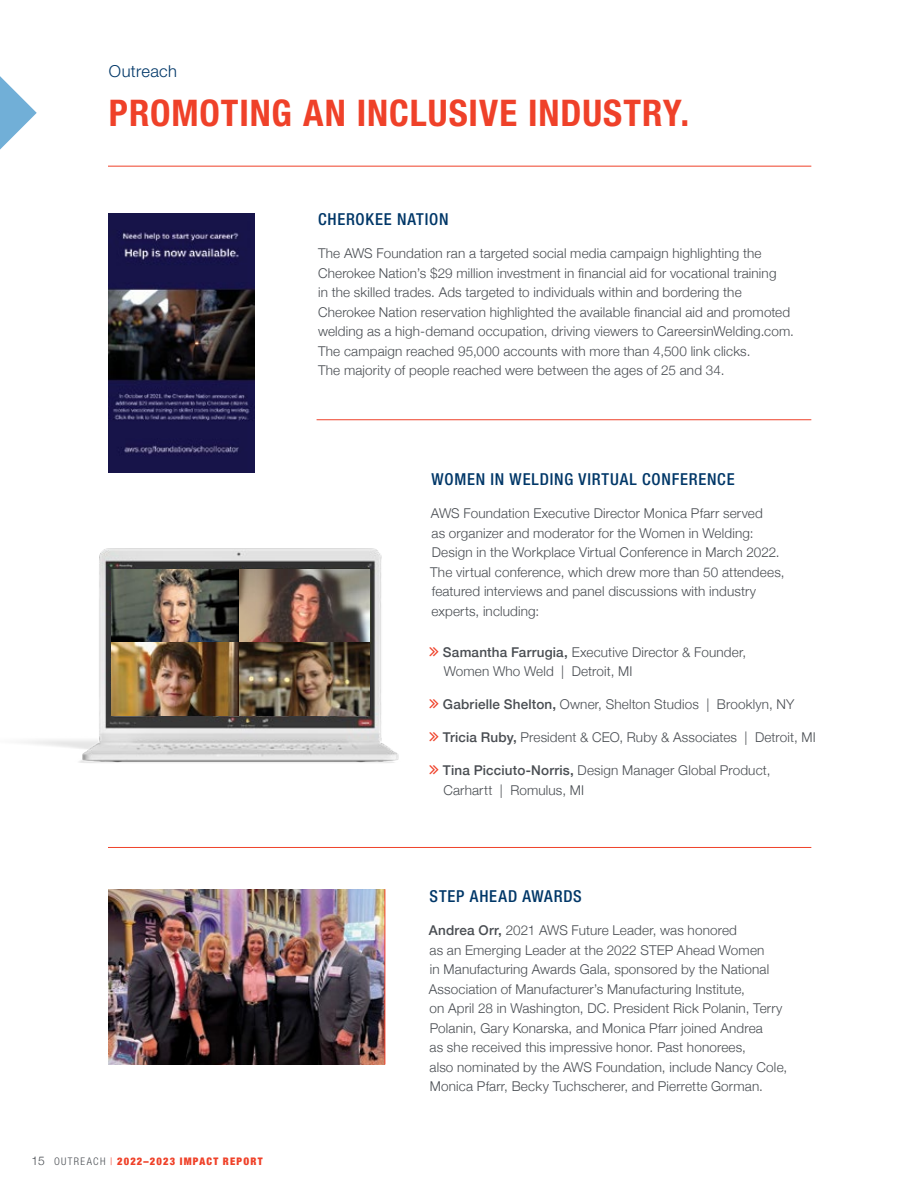
<style>
.page{position:relative;width:918px;height:1188px;background:#fff}
.page>*{position:absolute;margin:0;border:0;box-sizing:border-box;transform-origin:0 0}
.t1{font:700 condensed 36.75px "Helvetica Neue LT Std";letter-spacing:.025em;color:#ef4129}
.t2{font:500 condensed 16.5px "Helvetica Neue LT Std";letter-spacing:.045em;color:#003768}
.t3{font:300 16.5px "Helvetica Neue LT Std";letter-spacing:.025em;color:#003768}
.t4{font:300 13.5px/19.5px "Helvetica Neue";letter-spacing:.01em;color:#494d52}
.t5{font:300 12px "Helvetica Neue";color:#494d52}
.t6{font:900 condensed 10.5px "Helvetica Neue LT Std";letter-spacing:.11em;color:#ef4129}
.s1{font-weight:300;color:#494d52}
.s2{font-weight:300}
.s3{font-weight:500}
</style>
<div class="page">
<hr style="left:108px;top:166px;width:703px;height:1px;background:#ef4129">
<hr style="left:317px;top:419px;width:494px;height:1px;background:#ef4129">
<hr style="left:108px;top:847px;width:703px;height:1px;background:#ef4129">
<svg style="left:0;top:76px;width:37px;height:74px"></svg>
<img style="left:108px;top:889px;width:276px;height:176px">
<img style="left:109px;top:214px;width:146px;height:258px">
<img style="left:24px;top:548px;width:375px;height:215px">
<hr style="left:384px;top:889px;width:1px;height:176px;background:#ef4129">
<img style="left:111px;top:569px;width:258px;height:147px">
<img style="left:240px;top:569px;width:129px;height:74px">
<p class="t3" style="left:109px;top:61px;width:70px">Outreach</p>
<h1 class="t1" style="left:109px;top:91px;width:582px">PROMOTING AN INCLUSIVE INDUSTRY.</h1>
<p class="t2" style="left:318px;top:210px;width:132px">CHEROKEE NATION</p>
<p class="t4" style="left:318px;top:243px;width:477px">The AWS Foundation ran a targeted social media campaign highlighting the Cherokee Nation’s $29 million investment in financial aid for vocational training<br>in the skilled trades. Ads targeted to individuals within and bordering the Cherokee Nation reservation highlighted the available financial aid and promoted welding as a high-demand occupation, driving viewers to CareersinWelding.com.<br>The campaign reached 95,000 accounts with more than 4,500 link clicks.<br>The majority of people reached were between the ages of 25 and 34.</p>
<p class="t5" style="left:32px;top:1151px;width:15px">15</p>
<p class="t6" style="left:54px;top:1155px;width:210px"><span class="s1">OUTREACH</span> <span class="s2">|</span> 2022–2023 IMPACT REPORT</p>
<p class="t2" style="left:432px;top:470px;width:305px">WOMEN IN WELDING VIRTUAL CONFERENCE</p>
<p class="t4" style="left:430px;top:503px;width:356px">AWS Foundation Executive Director Monica Pfarr served<br>as organizer and moderator for the Women in Welding:<br>Design in the Workplace Virtual Conference in March 2022.<br>The virtual conference, which drew more than 50 attendees, featured interviews and panel discussions with industry experts, including:</p>
<p class="t4" style="left:443px;top:641px;width:305px"><span class="s3">Samantha Farrugia,</span> Executive Director &amp; Founder,<br>Women Who Weld | Detroit, MI</p>
<p class="t4" style="left:443px;top:694px;width:353px"><span class="s3">Gabrielle Shelton,</span> Owner, Shelton Studios | Brooklyn, NY</p>
<p class="t4" style="left:443px;top:727px;width:374px"><span class="s3">Tricia Ruby,</span> President &amp; CEO, Ruby &amp; Associates | Detroit, MI</p>
<p class="t4" style="left:443px;top:760px;width:329px"><span class="s3">Tina Picciuto-Norris,</span> Design Manager Global Product,<br>Carhartt | Romulus, MI</p>
<p class="t2" style="left:430px;top:887px;width:154px">STEP AHEAD AWARDS</p>
<p class="t4" style="left:429px;top:920px;width:360px"><span class="s3">Andrea Orr,</span> 2021 AWS Future Leader, was honored<br>as an Emerging Leader at the 2022 STEP Ahead Women<br>in Manufacturing Awards Gala, sponsored by the National Association of Manufacturer’s Manufacturing Institute,<br>on April 28 in Washington, DC. President Rick Polanin, Terry Polanin, Gary Konarska, and Monica Pfarr joined Andrea<br>as she received this impressive honor. Past honorees,<br>also nominated by the AWS Foundation, include Nancy Cole, Monica Pfarr, Becky Tuchscherer, and Pierrette Gorman.</p>
</div>
